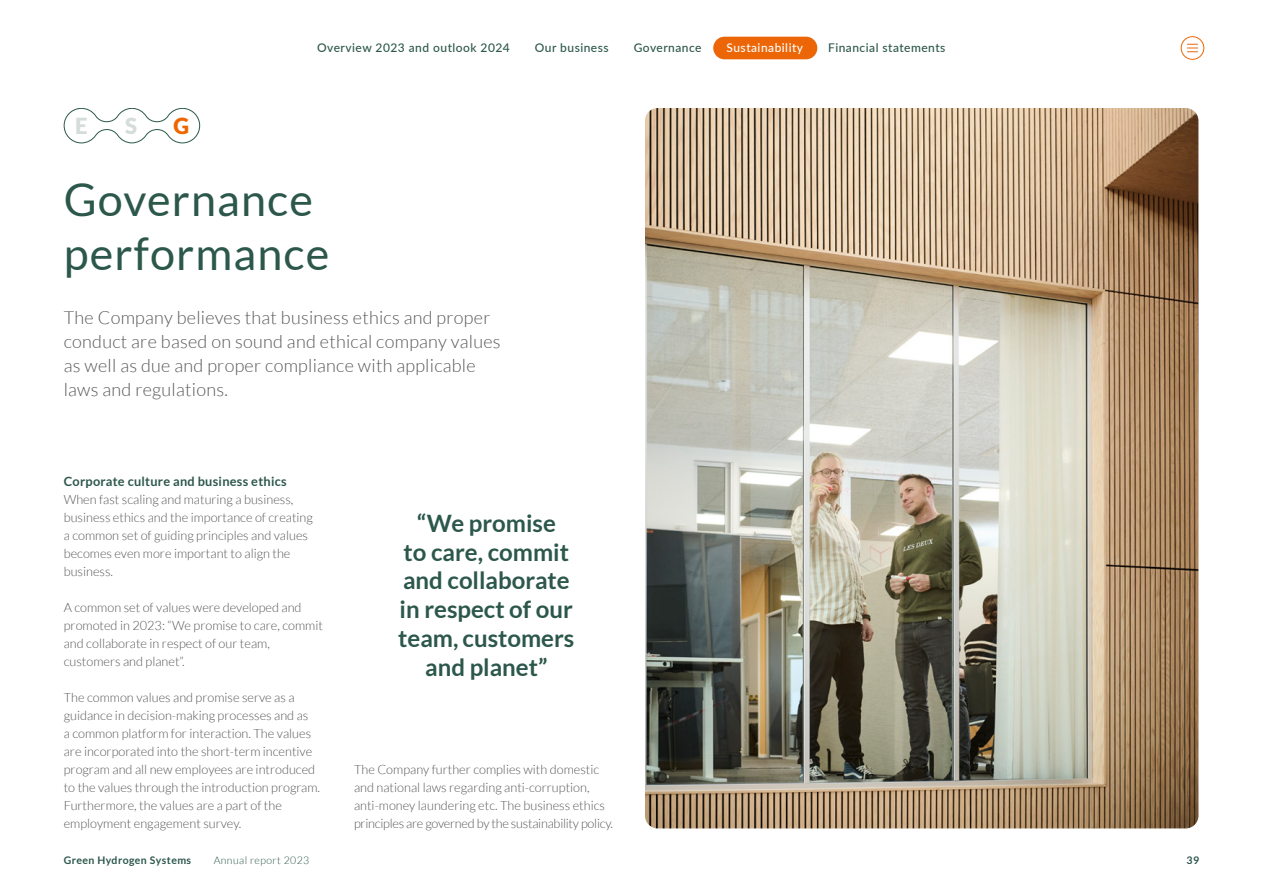
<style>
.page{position:relative;width:1263px;height:893px;background:#fff}
.page>*{position:absolute;margin:0;border:0;box-sizing:border-box;transform-origin:0 0}
.t1{font:45px/54px "Lato";letter-spacing:.025em;color:#2c574b}
.t2{font:700 24px/28.8px "Lato";color:#2c574b;text-align:center}
.t3{font:900 22.05px "Lato";color:#d5dddb}
.t4{font:900 22.05px "Lato";color:#e60}
.t5{font:300 18px/24px "Lato";letter-spacing:.015em;color:#575757}
.t6{font:300 12.75px/18px "Lato";color:#575757}
.t7{font:700 12.75px "Lato";letter-spacing:.02em;color:#2c574b}
.t8{font:500 12px "Lato";letter-spacing:.04em;color:#2c574b}
.t9{font:500 12px "Lato";letter-spacing:.04em;color:#fff}
.t10{font:700 10.5px "Lato";letter-spacing:.04em;color:#2c574b}
.t11{font:300 10.5px "Lato";letter-spacing:.04em;color:#2c574b}
</style>
<div class="page">
<img style="left:645px;top:108px;width:553px;height:720px">
<svg style="left:64px;top:108px;width:136px;height:35px"></svg>
<div style="left:713px;top:37px;width:104px;height:22px;background:#ec6608;border-radius:11px"></div>
<div style="left:1181px;top:36px;width:23px;height:24px;border:1px solid #ec6608;border-radius:50%"></div>
<svg style="left:1187px;top:44px;width:10px;height:8px"></svg>
<h3 class="t3" style="left:75px;top:113px;width:14px">E</h3>
<h3 class="t3" style="left:125px;top:113px;width:13px">S</h3>
<h3 class="t4" style="left:174px;top:113px;width:17px">G</h3>
<p class="t8" style="left:317px;top:39px;width:194px">Overview 2023 and outlook 2024</p>
<p class="t8" style="left:535px;top:39px;width:75px">Our business</p>
<p class="t8" style="left:634px;top:39px;width:69px">Governance</p>
<p class="t9" style="left:726px;top:39px;width:78px">Sustainability</p>
<p class="t8" style="left:828px;top:39px;width:119px">Financial statements</p>
<h1 class="t1" style="left:64px;top:172px;width:267px">Governance performance</h1>
<h3 class="t5" style="left:64px;top:305px;width:438px">The Company believes that business ethics and proper conduct are based on sound and ethical company values as well as due and proper compliance with applicable laws and regulations.</h3>
<p class="t7" style="left:64px;top:474px;width:224px">Corporate culture and business ethics</p>
<p class="t6" style="left:64px;top:490px;width:251px">When fast scaling and maturing a business, business ethics and the importance of creating a common set of guiding principles and values becomes even more important to align the business.</p>
<p class="t6" style="left:64px;top:599px;width:261px">A common set of values were developed and promoted in 2023: “We promise to care, commit and collaborate in respect of our team, customers and planet”.</p>
<p class="t6" style="left:64px;top:689px;width:258px">The common values and promise serve as a guidance in decision-making processes and as<br>a common platform for interaction. The values are incorporated into the short-term incentive program and all new employees are introduced to the values through the introduction program.<br>Furthermore, the values are a part of the employment engagement survey.</p>
<p class="t10" style="left:64px;top:854px;width:129px">Green Hydrogen Systems</p>
<p class="t11" style="left:214px;top:855px;width:97px">Annual report 2023</p>
<h2 class="t2" style="left:398px;top:508px;width:178px">“We promise<br>to care, commit and collaborate in respect of our team, customers and planet”</h2>
<p class="t6" style="left:354px;top:761px;width:260px">The Company further complies with domestic and national laws regarding anti-corruption, anti-money laundering etc. The business ethics principles are governed by the sustainability policy.</p>
<p class="t10" style="left:1186px;top:854px;width:14px">39</p>
</div>
